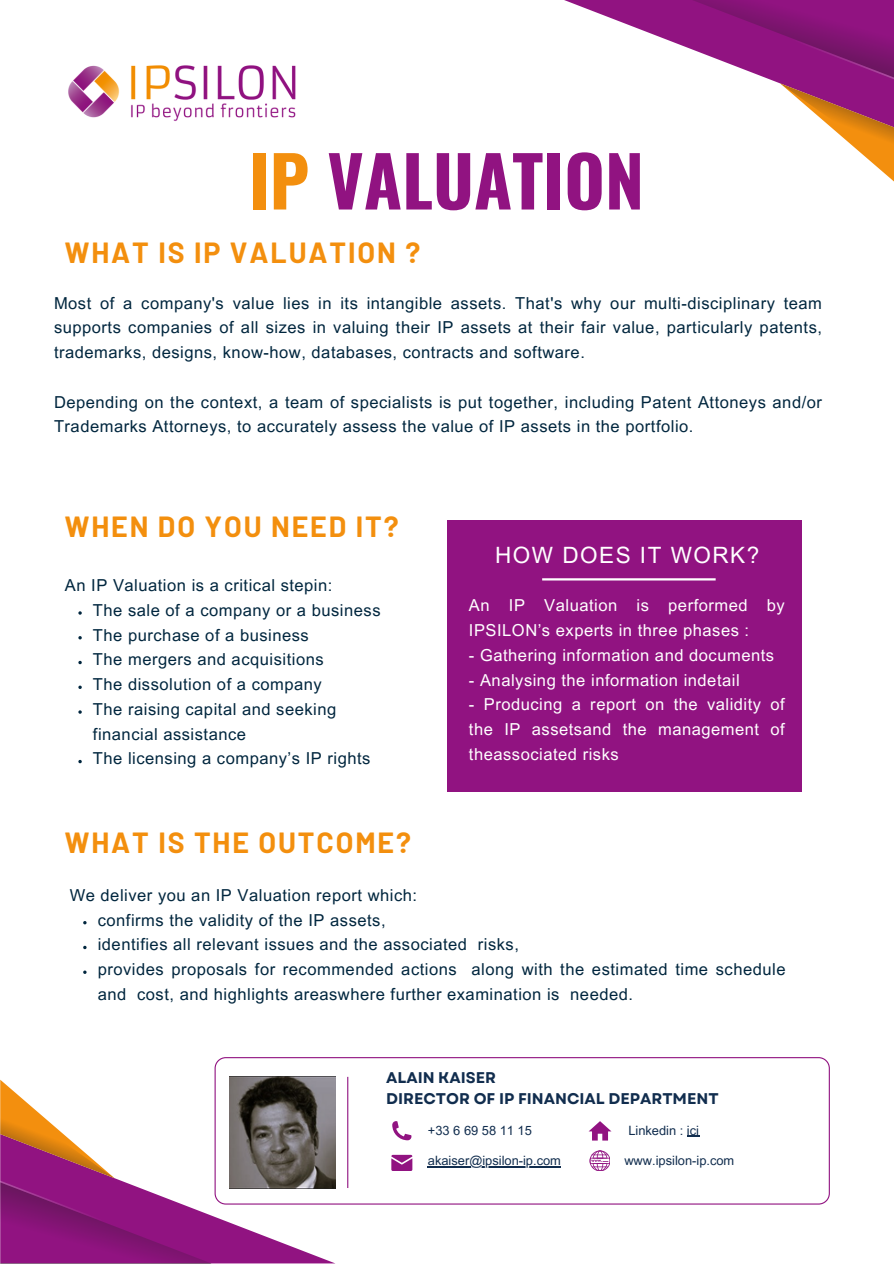
<style>
.page{position:relative;width:894px;height:1264px;background:#fff}
.page>*{position:absolute;margin:0;border:0;box-sizing:border-box;transform-origin:0 0}
.t1{font:700 69.6px "Oswald";color:#911381}
.t2{font:700 28.5px "Barlow";letter-spacing:.065em;color:#f38f0e}
.t3{font:22.5px "Arial MT Pro";letter-spacing:.065em;color:#fff}
.t4{font:16.5px/24.8px "Arial MT Pro";letter-spacing:.03em;color:#00263e}
.t5{font:16.5px/24.8px "Arial MT Pro";letter-spacing:.03em;color:#fff}
.t6{font:700 15.45px/21px "Garet";color:#112d4e}
.t7{font:12.9px "Arial MT Pro";color:#112d4e}
.s1{color:#f38f0e}
</style>
<div class="page">
<svg style="left:564px;top:0;width:329px;height:181px"></svg>
<svg style="left:214px;top:1057px;width:615px;height:147px"></svg>
<svg style="left:588px;top:1121px;width:23px;height:19px"></svg>
<svg style="left:589px;top:1150px;width:20px;height:20px"></svg>
<hr style="left:347px;top:1076px;width:1px;height:111px;background:#911381">
<svg style="left:392px;top:1121px;width:19px;height:19px"></svg>
<svg style="left:391px;top:1154px;width:21px;height:16px"></svg>
<svg style="left:0;top:1079px;width:335px;height:184px"></svg>
<img style="left:229px;top:1076px;width:107px;height:112px">
<img style="left:68px;top:65px;width:228px;height:57px">
<div style="left:446px;top:520px;width:355px;height:271px;background:#911381"></div>
<hr style="left:542px;top:578px;width:173px;height:2px;background:#fff">
<svg style="left:686px;top:1135px;width:13px;height:1px"></svg>
<hr style="left:428px;top:1165px;width:132px;height:1px;background:#112d4e">
<svg style="left:78px;top:611px;width:4px;height:3px"></svg>
<svg style="left:78px;top:636px;width:4px;height:3px"></svg>
<svg style="left:78px;top:661px;width:4px;height:3px"></svg>
<svg style="left:78px;top:685px;width:4px;height:4px"></svg>
<svg style="left:78px;top:760px;width:4px;height:3px"></svg>
<svg style="left:83px;top:921px;width:4px;height:3px"></svg>
<svg style="left:83px;top:945px;width:4px;height:4px"></svg>
<h2 class="t1" style="left:248px;top:126px;width:397px"><span class="s1">IP</span> VALUATION</h2>
<p class="t2" style="left:65px;top:234px;width:357px">WHAT IS IP VALUATION ?</p>
<h6 class="t4" style="left:54px;top:292px;width:769px;text-align:justify">Most of a company's value lies in its intangible assets. That's why our multi-disciplinary team supports companies of all sizes in valuing their IP assets at their fair value, particularly patents, trademarks, designs, know-how, databases, contracts and software.</h6>
<p class="t4" style="left:54px;top:391px;width:769px">Depending on the context, a team of specialists is put together, including Patent Attoneys and/or<br>Trademarks Attorneys, to accurately assess the value of IP assets in the portfolio.</p>
<p class="t2" style="left:65px;top:509px;width:335px">WHEN DO YOU NEED IT?</p>
<p class="t4" style="left:65px;top:575px;width:269px">An IP Valuation is a critical stepin:</p>
<p class="t4" style="left:93px;top:599px;width:289px">The sale of a company or a business</p>
<p class="t4" style="left:93px;top:624px;width:217px">The purchase of a business</p>
<p class="t4" style="left:93px;top:649px;width:232px">The mergers and acquisitions</p>
<p class="t4" style="left:93px;top:674px;width:230px">The dissolution of a company</p>
<h3 class="t4" style="left:93px;top:698px;width:245px">The raising capital and seeking financial assistance</h3>
<h6 class="t4" style="left:93px;top:748px;width:279px">The licensing a company’s IP rights</h6>
<h2 class="t3" style="left:495px;top:546px;width:265px">HOW DOES IT WORK?</h2>
<h6 class="t5" style="left:469px;top:595px;width:317px">An IP Valuation is performed by<br>IPSILON’s experts in three phases :</h6>
<h6 class="t5" style="left:469px;top:644px;width:306px">- Gathering information and documents</h6>
<h6 class="t5" style="left:469px;top:669px;width:272px">- Analysing the information indetail</h6>
<h6 class="t5" style="left:469px;top:694px;width:317px;text-align:justify">- Producing a report on the validity of the IP assetsand the management of theassociated risks</h6>
<p class="t2" style="left:65px;top:824px;width:347px">WHAT IS THE OUTCOME?</p>
<h5 class="t4" style="left:70px;top:884px;width:349px">We deliver you an IP Valuation report which:</h5>
<p class="t4" style="left:98px;top:909px;width:289px">confirms the validity of the IP assets,</p>
<p class="t4" style="left:98px;top:934px;width:422px">identifies all relevant issues and the associated risks,</p>
<p class="t4" style="left:98px;top:958px;width:689px">provides proposals for recommended actions along with the estimated time schedule and cost, and highlights areaswhere further examination is needed.</p>
<p class="t6" style="left:386px;top:1066px;width:334px">ALAIN KAISER<br>DIRECTOR OF IP FINANCIAL DEPARTMENT</p>
<h1 class="t7" style="left:628px;top:1125px;width:72px">Linkedin : ici</h1>
<h2 class="t7" style="left:428px;top:1155px;width:134px">akaiser@ipsilon-ip.com</h2>
<h4 class="t7" style="left:624px;top:1155px;width:111px">www.ipsilon-ip.com</h4>
<h6 class="t7" style="left:428px;top:1125px;width:105px">+33 6 69 58 11 15</h6>
</div>
